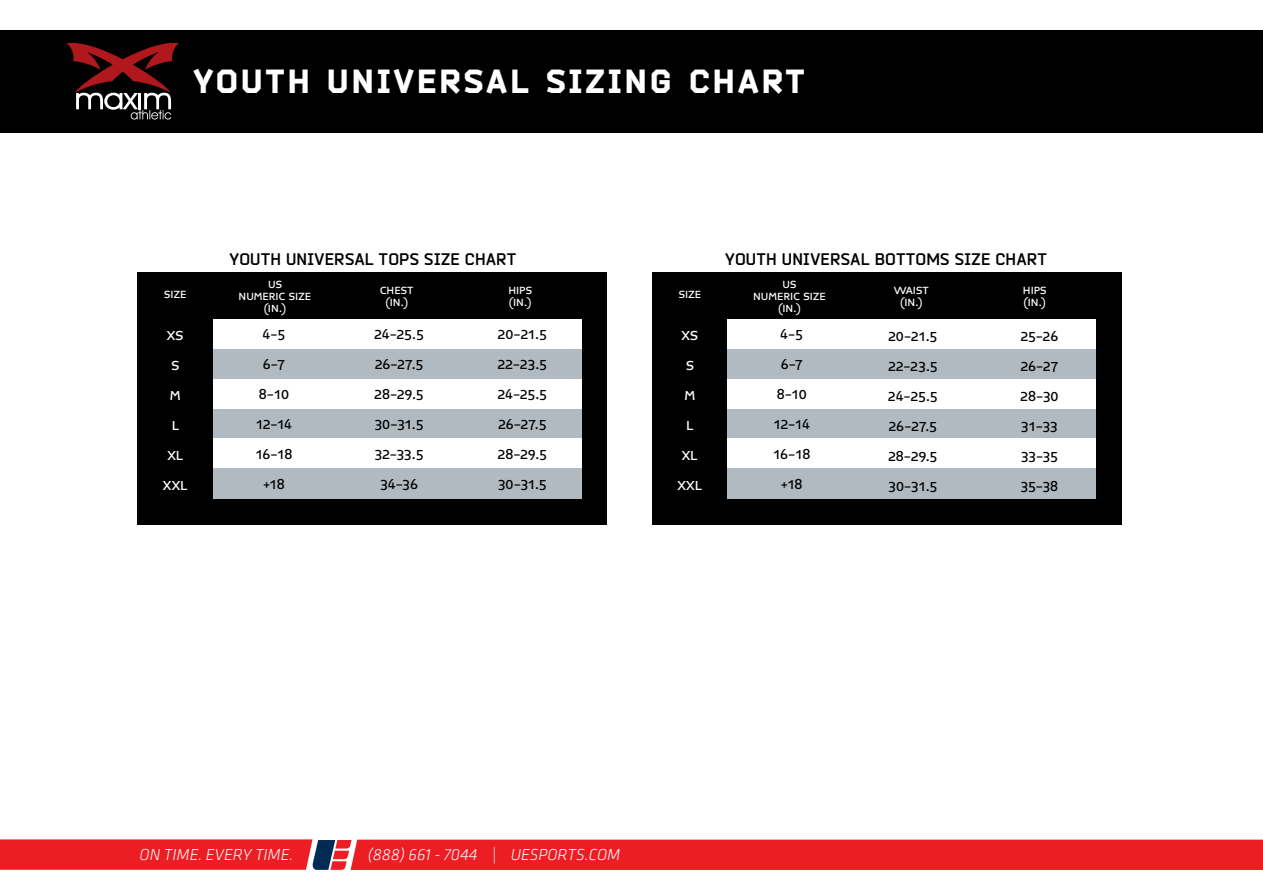
<style>
.page{position:relative;width:1263px;height:893px;background:#fff}
.page>*{position:absolute;margin:0;border:0;box-sizing:border-box;transform-origin:0 0}
.t1{font:900 33px "Bender";letter-spacing:.1em;color:#fff}
.t2{font:700 16.5px "Bender";letter-spacing:.025em;color:#000}
.t3{font:italic 300 16.5px "Klavika";color:#fff}
.t4{font:500 15px/30px "Midiet Sans";letter-spacing:-.02em;color:#000;text-align:justify}
.t5{font:500 15px/30px "Midiet Sans";letter-spacing:-.05em;color:#000;text-align:center}
.t6{font:500 15px/30px "Midiet Sans";letter-spacing:.02em;color:#fff;text-align:center}
.t7{font:500 12px/12px "Midiet Sans";letter-spacing:-.005em;color:#fff;text-align:center}
</style>
<div class="page">
<div style="left:652px;top:272px;width:469px;height:252px;background:#000"></div>
<div style="left:727px;top:320px;width:369px;height:179px;background:#b1bac0"></div>
<div style="left:727px;top:379px;width:369px;height:29px;background:#fff"></div>
<div style="left:727px;top:438px;width:369px;height:30px;background:#fff"></div>
<div style="left:727px;top:320px;width:369px;height:29px;background:#fff"></div>
<div style="left:137px;top:272px;width:470px;height:252px;background:#000"></div>
<div style="left:213px;top:320px;width:368px;height:179px;background:#b1bac0"></div>
<div style="left:213px;top:379px;width:368px;height:29px;background:#fff"></div>
<div style="left:213px;top:438px;width:368px;height:30px;background:#fff"></div>
<div style="left:213px;top:320px;width:368px;height:29px;background:#fff"></div>
<div style="left:0;top:839px;width:1263px;height:31px;background:#ed1d24"></div>
<div style="left:0;top:30px;width:1263px;height:103px;background:#000"></div>
<svg style="left:67px;top:43px;width:112px;height:77px"></svg>
<h1 class="t1" style="left:193px;top:61px;width:118px">YOUTH</h1>
<h1 class="t1" style="left:327px;top:61px;width:203px">UNIVERSAL</h1>
<h1 class="t1" style="left:546px;top:61px;width:127px">SIZING</h1>
<h1 class="t1" style="left:689px;top:61px;width:117px">CHART</h1>
<p class="t2" style="left:229px;top:249px;width:21px">YOUTH</p>
<p class="t2" style="left:286px;top:249px;width:231px">UNIVERSAL TOPS SIZE CHART</p>
<p class="t2" style="left:725px;top:249px;width:21px">YOUTH</p>
<p class="t2" style="left:782px;top:249px;width:266px">UNIVERSAL BOTTOMS SIZE CHART</p>
<p class="t7" style="left:164px;top:289px;width:24px">SIZE</p>
<p class="t7" style="left:239px;top:278px;width:74px">US<br>NUMERIC SIZE (IN (.</p>
<p class="t7" style="left:380px;top:284px;width:35px">CHEST (IN (.</p>
<p class="t7" style="left:508px;top:284px;width:25px;text-align:left">HIPS (IN (.</p>
<p class="t7" style="left:679px;top:289px;width:24px">SIZE</p>
<p class="t7" style="left:753px;top:278px;width:74px">US<br>NUMERIC SIZE (IN (.</p>
<p class="t7" style="left:894px;top:284px;width:36px">WAIST (IN (.</p>
<p class="t7" style="left:1023px;top:284px;width:25px;text-align:left">HIPS (IN (.</p>
<p class="t6" style="left:163px;top:321px;width:26px">XS<br>S<br>M<br>L<br>XL<br>XXL</p>
<p class="t5" style="left:255px;top:320px;width:39px">4-5<br>6-7<br>8-10<br>12-14<br>16-18 +18</p>
<p class="t5" style="left:773px;top:320px;width:39px">4-5<br>6-7<br>8-10<br>12-14<br>16-18 +18</p>
<p class="t4" style="left:374px;top:320px;width:51px;text-align:center">24-25.5<br>26-27.5<br>28-29.5<br>30-31.5<br>32-33.5<br>34-36</p>
<p class="t4" style="left:497px;top:320px;width:51px">20-21.5<br>22-23.5<br>24-25.5<br>26-27.5<br>28-29.5<br>30-31.5</p>
<p class="t4" style="left:888px;top:321px;width:51px">20-21.5<br>22-23.5<br>24-25.5<br>26-27.5<br>28-29.5<br>30-31.5</p>
<p class="t4" style="left:1020px;top:321px;width:40px">25-26<br>26-27<br>28-30<br>31-33<br>33-35<br>35-38</p>
<p class="t6" style="left:678px;top:321px;width:26px">XS<br>S<br>M<br>L<br>XL<br>XXL</p>
<p class="t3" style="left:140px;top:846px;width:155px">ON TIME. EVERY TIME.</p>
<p class="t3" style="left:368px;top:846px;width:111px">(888) 661 - 7044</p>
<p class="t3" style="left:492px;top:846px;width:6px">|</p>
<p class="t3" style="left:511px;top:846px;width:111px">UESPORTS.COM</p>
</div>
